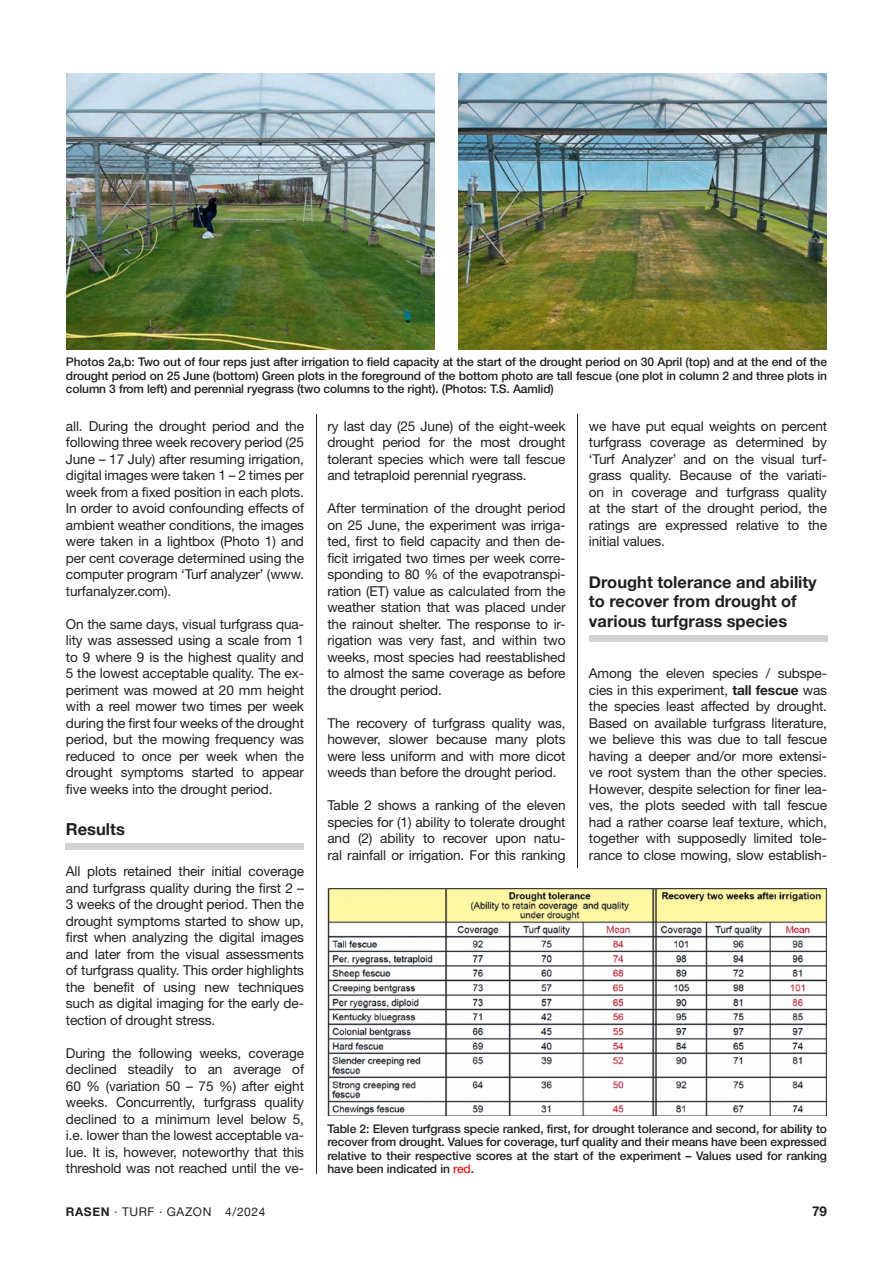
<style>
.page{position:relative;width:893px;height:1263px;background:#fff}
.page>*{position:absolute;margin:0;border:0;box-sizing:border-box;transform-origin:0 0}
.t1{font:700 16.5px/19.5px "Helvetica Neue";color:#231f20}
.t2{font:13.65px/16.5px "Helvetica Neue LT Pro";letter-spacing:-.01em;color:#231f20;text-align:justify}
.t3{font:700 13.5px "Helvetica Neue";color:#231f20}
.t4{font:500 12px/13.5px "Helvetica Neue LT Pro";letter-spacing:-.01em;color:#231f20;text-align:justify}
.t5{font:12px "Helvetica Neue";letter-spacing:.05em;color:#231f20}
.s1{font-weight:700}
.s2{color:#ee1d23}
</style>
<div class="page">
<hr style="left:577px;top:414px;width:1px;height:453px;background:#231f20">
<hr style="left:316px;top:414px;width:1px;height:760px;background:#231f20">
<div style="left:66px;top:844px;width:238px;height:6px;background:#d1d2d4"></div>
<div style="left:589px;top:635px;width:238px;height:6px;background:#d1d2d4"></div>
<img style="left:328px;top:888px;width:499px;height:227px">
<img style="left:67px;top:73px;width:367px;height:276px">
<img style="left:459px;top:73px;width:368px;height:276px">
<p class="t4" style="left:66px;top:355px;width:763px">Photos 2a,b: Two out of four reps just after irrigation to field capacity at the start of the drought period on 30 April (top) and at the end of the drought period on 25 June (bottom) Green plots in the foreground of the bottom photo are tall fescue (one plot in column 2 and three plots in column 3 from left) and perennial ryegrass (two columns to the right). (Photos: T.S. Aamlid)</p>
<p class="t2" style="left:66px;top:417px;width:240px">all. During the drought period and the following three week recovery period (25<br>June – 17 July) after resuming irrigation, digital images were taken 1 – 2 times per week from a fixed position in each plots.<br>In order to avoid confounding effects of ambient weather conditions, the images were taken in a lightbox (Photo 1) and per cent coverage determined using the computer program ‘Turf analyzer’ (www. turfanalyzer.com).</p>
<p class="t2" style="left:66px;top:615px;width:240px">On the same days, visual turfgrass qua&shy;lity was assessed using a scale from 1 to 9 where 9 is the highest quality and 5 the lowest acceptable quality. The ex&shy;periment was mowed at 20 mm height with a reel mower two times per week during the first four weeks of the drought period, but the mowing frequency was reduced to once per week when the drought symptoms started to appear five weeks into the drought period.</p>
<p class="t1" style="left:66px;top:820px;width:60px">Results</p>
<p class="t2" style="left:66px;top:863px;width:240px">All plots retained their initial coverage and turfgrass quality during the first 2 – 3 weeks of the drought period. Then the drought symptoms started to show up, first when analyzing the digital images and later from the visual assessments of turfgrass quality. This order highlights the benefit of using new techniques such as digital imaging for the early de&shy;tection of drought stress.</p>
<p class="t2" style="left:66px;top:1044px;width:240px">During the following weeks, coverage declined steadily to an average of 60 % (variation 50 – 75 %) after eight weeks. Concurrently, turfgrass quality declined to a minimum level below 5, i.e. lower than the lowest acceptable va&shy;lue. It is, however, noteworthy that this threshold was not reached until the ve-</p>
<p class="t2" style="left:327px;top:417px;width:240px">ry last day (25 June) of the eight-week drought period for the most drought tolerant species which were tall fescue and tetraploid perennial ryegrass.</p>
<p class="t2" style="left:327px;top:500px;width:240px">After termination of the drought period on 25 June, the experiment was irriga&shy;ted, first to field capacity and then de&shy;ficit irrigated two times per week corre&shy;sponding to 80 % of the evapotranspi&shy;ration (ET) value as calculated from the weather station that was placed under the rainout shelter. The response to ir&shy;rigation was very fast, and within two weeks, most species had reestablished to almost the same coverage as before the drought period.</p>
<p class="t2" style="left:327px;top:714px;width:240px">The recovery of turfgrass quality was, however, slower because many plots were less uniform and with more dicot weeds than before the drought period.</p>
<p class="t2" style="left:327px;top:797px;width:240px">Table 2 shows a ranking of the eleven species for (1) ability to tolerate drought and (2) ability to recover upon natu&shy;ral rainfall or irrigation. For this ranking</p>
<p class="t2" style="left:589px;top:417px;width:240px">we have put equal weights on percent turfgrass coverage as determined by ‘Turf Analyzer’ and on the visual turf&shy;grass quality. Because of the variati&shy;on in coverage and turfgrass quality at the start of the drought period, the ratings are expressed relative to the initial values.</p>
<p class="t1" style="left:589px;top:572px;width:229px">Drought tolerance and ability to recover from drought of various turfgrass species</p>
<p class="t2" style="left:589px;top:665px;width:240px">Among the eleven species / subspe&shy;cies in this experiment, <span class="s1">tall fescue</span> was the species least affected by drought.<br>Based on available turfgrass literature, we believe this was due to tall fescue having a deeper and/or more extensi&shy;ve root system than the other species.<br>However, despite selection for finer lea&shy;ves, the plots seeded with tall fescue had a rather coarse leaf texture, which, together with supposedly limited tole&shy;rance to close mowing, slow establish-</p>
<p class="t4" style="left:327px;top:1121px;width:501px">Table 2: Eleven turfgrass specie ranked, first, for drought tolerance and second, for ability to recover from drought. Values for coverage, turf quality and their means have been expressed relative to their respective scores at the start of the experiment – Values used for ranking have been indicated in <span class="s2">red</span>.</p>
<p class="t5" style="left:66px;top:1203px;width:201px"><span class="s1">RASEN</span> · TURF · GAZON 4/2024</p>
<p class="t3" style="left:812px;top:1200px;width:17px">79</p>
</div>
